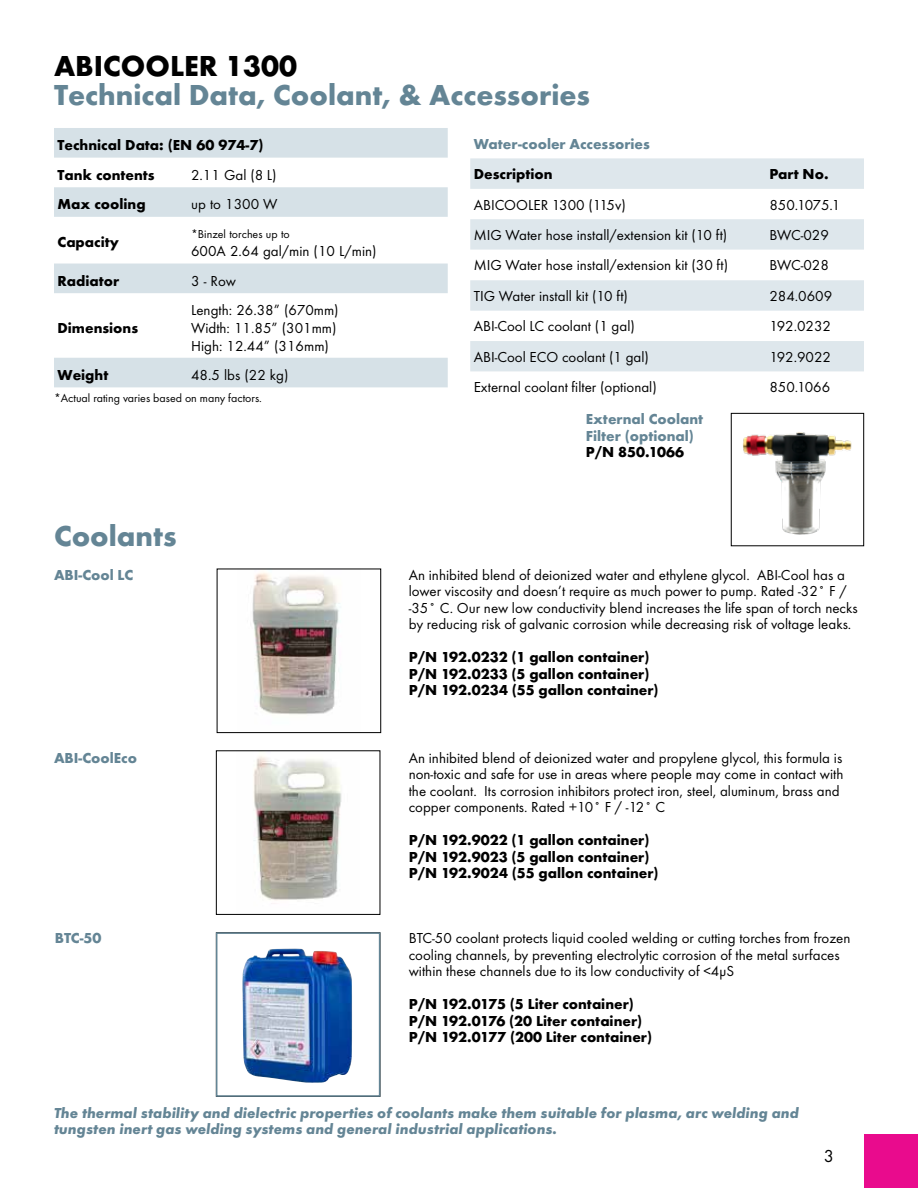
<style>
.page{position:relative;width:918px;height:1188px;background:#fff}
.page>*{position:absolute;margin:0;border:0;box-sizing:border-box;transform-origin:0 0}
.t1{font:700 30px "Futura TOT";color:#648595}
.t2{font:700 30px "Futura TOT";color:#000}
.t3{font:18px "Futura TOT";color:#000}
.t4{font:15px/16.5px "Futura TOT";color:#000}
.t5{font:700 15px/16.5px "Futura TOT";color:#000}
.t6{font:15px/16.5px "Futura TOT Bold Obli";color:#648595}
.t7{font:700 15px/16.5px "Futura TOT";color:#648595}
.t8{font:12px "Futura TOT";color:#000}
</style>
<div class="page">
<div style="left:864px;top:1134px;width:54px;height:54px;background:#e90b8d"></div>
<svg style="left:54px;top:128px;width:394px;height:259px"></svg>
<svg style="left:470px;top:158px;width:394px;height:213px;fill:#dee7ec"></svg>
<img style="left:252px;top:572px;width:88px;height:143px">
<div style="left:217px;top:569px;width:164px;height:164px;border:1px solid #000"></div>
<img style="left:743px;top:432px;width:109px;height:103px">
<div style="left:731px;top:413px;width:133px;height:133px;border:1px solid #000"></div>
<img style="left:253px;top:756px;width:89px;height:148px">
<div style="left:216px;top:750px;width:164px;height:165px;border:1px solid #000"></div>
<img style="left:242px;top:948px;width:110px;height:135px">
<div style="left:216px;top:932px;width:164px;height:165px;border:2px solid #648595"></div>
<h1 class="t2" style="left:54px;top:47px;width:245px">ABICOOLER 1300</h1>
<h1 class="t1" style="left:54px;top:77px;width:538px">Technical Data, Coolant, &amp; Accessories</h1>
<p class="t5" style="left:58px;top:130px;width:207px;line-height:29.7px">Technical Data: (EN 60 974-7)<br>Tank contents</p>
<p class="t4" style="left:191px;top:166px;width:87px">2.11 Gal (8 L)</p>
<p class="t5" style="left:58px;top:196px;width:90px">Max cooling</p>
<p class="t4" style="left:191px;top:196px;width:88px">up to 1300 W</p>
<p class="t5" style="left:58px;top:234px;width:63px">Capacity</p>
<p class="t8" style="left:191px;top:227px;width:100px">*Binzel torches up to</p>
<p class="t4" style="left:191px;top:243px;width:187px">600A 2.64 gal/min (10 L/min)</p>
<p class="t5" style="left:58px;top:272px;width:63px">Radiator</p>
<p class="t4" style="left:191px;top:272px;width:47px">3 - Row</p>
<p class="t5" style="left:58px;top:319px;width:82px">Dimensions</p>
<p class="t4" style="left:191px;top:301px;width:149px;line-height:18px">Length: 26.38” (670mm)<br>Width: 11.85” (301mm)<br>High: 12.44” (316mm)</p>
<p class="t5" style="left:58px;top:366px;width:52px">Weight</p>
<p class="t4" style="left:191px;top:366px;width:99px">48.5 lbs (22 kg)</p>
<p class="t8" style="left:54px;top:391px;width:209px">*Actual rating varies based on many factors.</p>
<h1 class="t1" style="left:54px;top:517px;width:124px">Coolants</h1>
<p class="t7" style="left:54px;top:566px;width:81px">ABI-Cool LC</p>
<p class="t7" style="left:54px;top:749px;width:84px">ABI-CoolEco</p>
<p class="t7" style="left:55px;top:930px;width:48px">BTC-50</p>
<p class="t7" style="left:474px;top:135px;width:178px">Water-cooler Accessories</p>
<p class="t5" style="left:474px;top:166px;width:80px">Description</p>
<p class="t5" style="left:769px;top:166px;width:61px">Part No.</p>
<p class="t4" style="left:474px;top:196px;width:154px">ABICOOLER 1300 (115v)</p>
<p class="t4" style="left:769px;top:196px;width:73px">850.1075.1</p>
<p class="t4" style="left:474px;top:227px;width:255px">MIG Water hose install/extension kit (10 ft)</p>
<p class="t4" style="left:769px;top:227px;width:61px">BWC-029</p>
<p class="t4" style="left:474px;top:257px;width:256px">MIG Water hose install/extension kit (30 ft)</p>
<p class="t4" style="left:769px;top:257px;width:61px">BWC-028</p>
<p class="t4" style="left:474px;top:288px;width:156px">TIG Water install kit (10 ft)</p>
<p class="t4" style="left:769px;top:288px;width:64px">284.0609</p>
<p class="t4" style="left:474px;top:318px;width:163px">ABI-Cool LC coolant (1 gal)</p>
<p class="t4" style="left:769px;top:318px;width:63px">192.0232</p>
<p class="t4" style="left:474px;top:348px;width:177px">ABI-Cool ECO coolant (1 gal)</p>
<p class="t4" style="left:769px;top:348px;width:63px">192.9022</p>
<p class="t4" style="left:474px;top:379px;width:185px">External coolant filter (optional)</p>
<p class="t4" style="left:769px;top:379px;width:62px">850.1066</p>
<p class="t7" style="left:586px;top:411px;width:119px">External Coolant<br>Filter (optional)</p>
<p class="t5" style="left:586px;top:444px;width:100px">P/N 850.1066</p>
<p class="t4" style="left:409px;top:566px;width:450px">An inhibited blend of deionized water and ethylene glycol. ABI-Cool has a lower viscosity and doesn’t require as much power to pump. Rated -32˚ F / -35˚ C. Our new low conductivity blend increases the life span of torch necks by reducing risk of galvanic corrosion while decreasing risk of voltage leaks.</p>
<p class="t5" style="left:409px;top:648px;width:251px">P/N 192.0232 (1 gallon container)<br>P/N 192.0233 (5 gallon container)<br>P/N 192.0234 (55 gallon container)</p>
<p class="t4" style="left:409px;top:750px;width:436px">An inhibited blend of deionized water and propylene glycol, this formula is non-toxic and safe for use in areas where people may come in contact with the coolant. Its corrosion inhibitors protect iron, steel, aluminum, brass and copper components. Rated +10˚ F / -12˚ C</p>
<p class="t5" style="left:409px;top:832px;width:251px">P/N 192.9022 (1 gallon container)<br>P/N 192.9023 (5 gallon container)<br>P/N 192.9024 (55 gallon container)</p>
<p class="t4" style="left:409px;top:930px;width:443px">BTC-50 coolant protects liquid cooled welding or cutting torches from frozen cooling channels, by preventing electrolytic corrosion of the metal surfaces within these channels due to its low conductivity of &lt;4µS</p>
<p class="t5" style="left:409px;top:996px;width:245px">P/N 192.0175 (5 Liter container)<br>P/N 192.0176 (20 Liter container)<br>P/N 192.0177 (200 Liter container)</p>
<p class="t6" style="left:54px;top:1104px;width:746px">The thermal stability and dielectric properties of coolants make them suitable for plasma, arc welding and tungsten inert gas welding systems and general industrial applications.</p>
<p class="t3" style="left:824px;top:1145px;width:12px">3</p>
</div>
